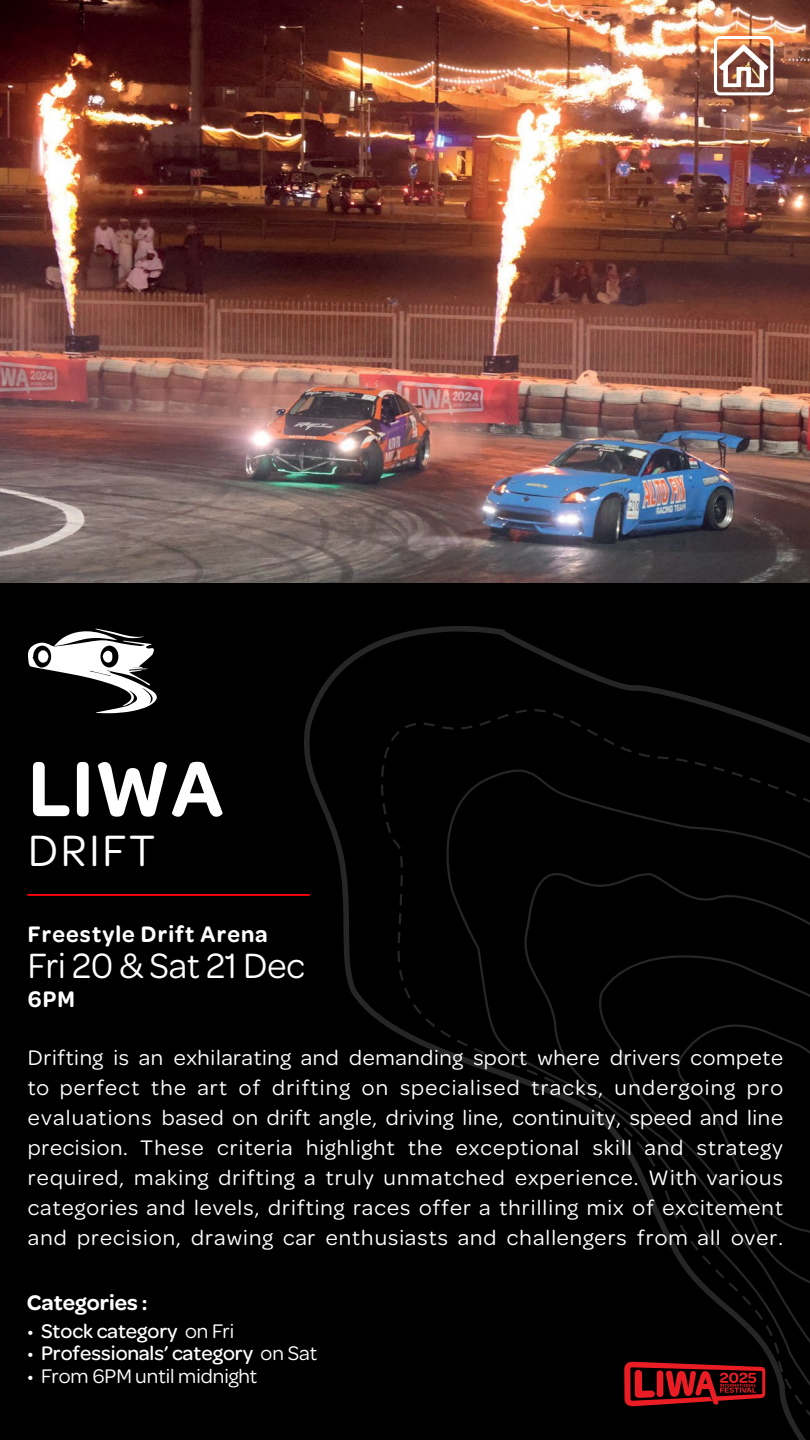
<style>
.page{position:relative;width:810px;height:1440px;background:#000}
.page>*{position:absolute;margin:0;border:0;box-sizing:border-box;transform-origin:0 0}
.t1{font:600 83.25px "Omnes Arabic";color:#fff;scale:.95 1}
.t2{font:46.88px "Omnes Arabic";letter-spacing:.06em;color:#fff;scale:.95 1}
.t3{font:37.5px "Omnes Arabic";color:#fff;scale:.95 1}
.t4{font:600 24px "Omnes Arabic";letter-spacing:.05em;color:#fff;scale:.95 1}
.t5{font:22.5px/30px "Omnes Arabic";letter-spacing:.05em;color:#fff;text-align:justify}
.t6{font:600 22.5px "Omnes Arabic";color:#fff}
.t7{font:500 21px "Omnes Arabic";color:#fff}
.t8{font:21px "Omnes Arabic";color:#fff}
.s1{font-weight:400}
</style>
<div class="page">
<svg style="left:28px;top:629px;width:129px;height:84px"></svg>
<img style="left:0;top:0;width:810px;height:583px">
<svg style="left:304px;top:626px;width:506px;height:814px"></svg>
<svg style="left:624px;top:1362px;width:141px;height:44px"></svg>
<hr style="left:28px;top:894px;width:281px;height:2px;background:#f00">
<svg style="left:714px;top:36px;width:59px;height:59px;background:#be9788"></svg>
<h1 class="t1" style="left:28px;top:739px;width:207px">LIWA</h1>
<h2 class="t2" style="left:28px;top:824px;width:135px">DRIFT</h2>
<p class="t4" style="left:28px;top:920px;width:254px">Freestyle Drift Arena</p>
<h3 class="t3" style="left:28px;top:944px;width:293px">Fri 20 &amp; Sat 21 Dec</h3>
<p class="t4" style="left:28px;top:985px;width:51px">6PM</p>
<p class="t5" style="left:28px;top:1045px;width:757px">Drifting is an exhilarating and demanding sport where drivers compete to perfect the art of drifting on specialised tracks, undergoing pro evaluations based on drift angle, driving line, continuity, speed and line precision. These criteria highlight the exceptional skill and strategy required, making drifting a truly unmatched experience. With various categories and levels, drifting races offer a thrilling mix of excitement and precision, drawing car enthusiasts and challengers from all over.</p>
<p class="t6" style="left:27px;top:1289px;width:122px">Categories :</p>
<p class="t7" style="left:27px;top:1318px;width:209px"><span class="s1">•</span> Stock category <span class="s1">on Fri</span></p>
<p class="t7" style="left:27px;top:1340px;width:292px"><span class="s1">•</span> Professionals’ category <span class="s1">on Sat</span></p>
<p class="t8" style="left:27px;top:1364px;width:232px">• From 6PM until midnight</p>
</div>
